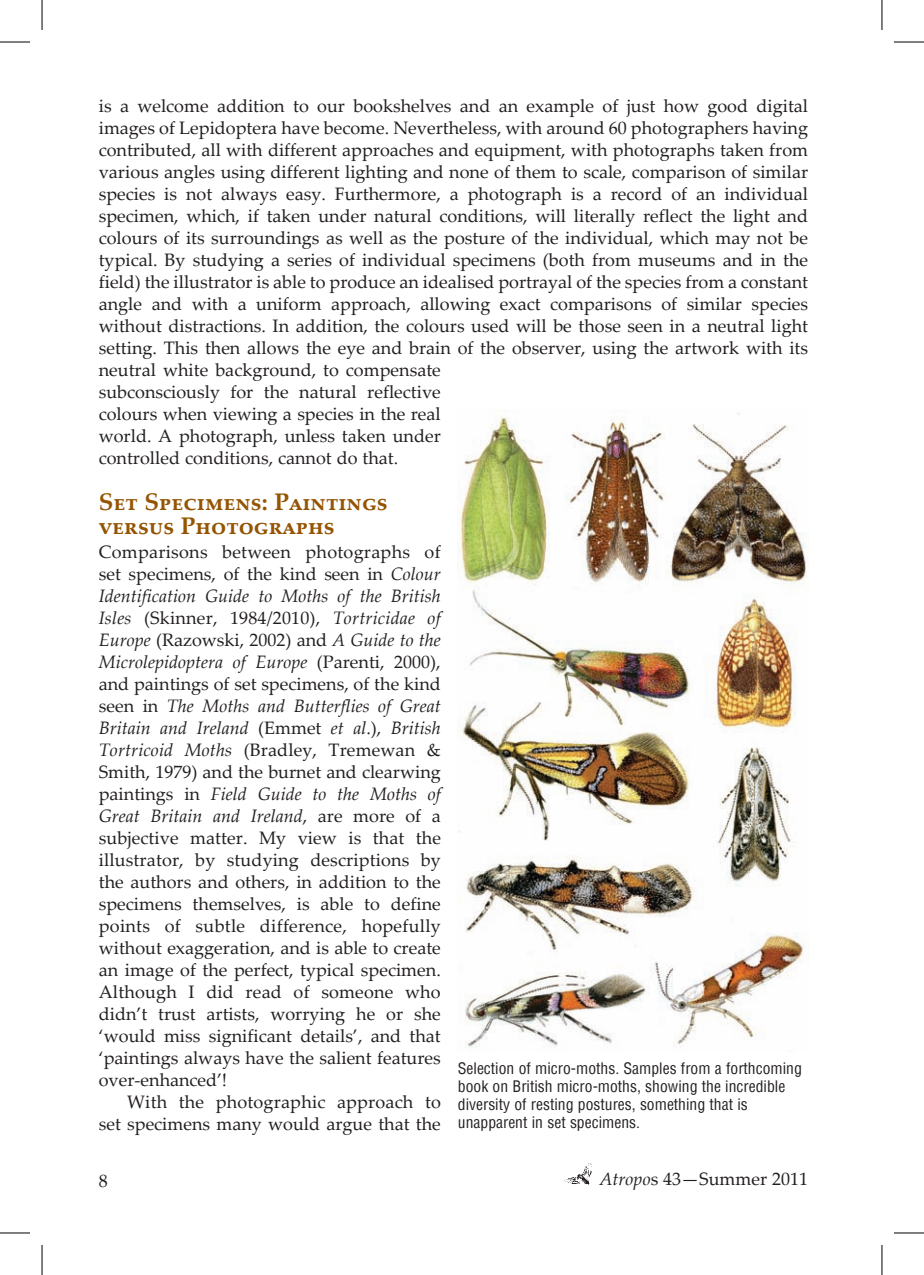
<style>
.page{position:relative;width:924px;height:1275px;background:#fff}
.page>*{position:absolute;margin:0;border:0;box-sizing:border-box;transform-origin:0 0}
.t1{font:700 24px/24px "Palatino Linotype";color:#945402}
.t2{font:18px/22px "Palatino Linotype";color:#231f20}
.t3{font:condensed 15.6px/18px "Helvetica";color:#231f20}
.s1{font-style:italic}
</style>
<div class="page">
<img style="left:564px;top:1163px;width:28px;height:22px">
<img style="left:457px;top:410px;width:350px;height:638px">
<hr style="left:0;top:42px;width:30px;height:1px;background:#000">
<hr style="left:893px;top:42px;width:30px;height:1px;background:#000">
<hr style="left:0;top:1232px;width:30px;height:1px;background:#000">
<hr style="left:893px;top:1232px;width:30px;height:1px;background:#000">
<hr style="left:42px;top:0;width:1px;height:30px;background:#000">
<hr style="left:42px;top:1245px;width:1px;height:30px;background:#000">
<hr style="left:881px;top:0;width:1px;height:30px;background:#000">
<hr style="left:881px;top:1245px;width:1px;height:30px;background:#000">
<p class="t2" style="left:99px;top:94px;width:710px">is a welcome addition to our bookshelves and an example of just how good digital images of Lepidoptera have become. Nevertheless, with around 60 photographers having contributed, all with different approaches and equipment, with photographs taken from various angles using different lighting and none of them to scale, comparison of similar species is not always easy. Furthermore, a photograph is a record of an individual specimen, which, if taken under natural conditions, will literally reflect the light and colours of its surroundings as well as the posture of the individual, which may not be typical. By studying a series of individual specimens (both from museums and in the field) the illustrator is able to produce an idealised portrayal of the species from a constant angle and with a uniform approach, allowing exact comparisons of similar species without distractions. In addition, the colours used will be those seen in a neutral light setting. This then allows the eye and brain of the observer, using the artwork with its neutral white background, to compensate<br>subconsciously for the natural reflective<br>colours when viewing a species in the real<br>world. A photograph, unless taken under<br>controlled conditions, cannot do that.</p>
<h1 class="t1" style="left:99px;top:489px;width:290px">Set Specimens: Paintings versus Photographs</h1>
<p class="t2" style="left:99px;top:540px;width:343px;text-align:justify">Comparisons between photographs of set specimens, of the kind seen in <span class="s1">Colour Identification Guide to Moths of the British Isles</span> (Skinner, 1984/2010), <span class="s1">Tortricidae of Europe</span> (Razowski, 2002) and <span class="s1">A Guide to the Microlepidoptera of Europe</span> (Parenti, 2000), and paintings of set specimens, of the kind seen in <span class="s1">The Moths and Butterflies of Great Britain and Ireland</span> (Emmet <span class="s1">et al</span>.), <span class="s1">British Tortricoid Moths</span> (Bradley, Tremewan &amp; Smith, 1979) and the burnet and clearwing paintings in <span class="s1">Field Guide to the Moths of Great Britain and Ireland</span>, are more of a subjective matter. My view is that the illustrator, by studying descriptions by the authors and others, in addition to the specimens themselves, is able to define points of subtle difference, hopefully without exaggeration, and is able to create an image of the perfect, typical specimen.<br>Although I did read of someone who didn’t trust artists, worrying he or she ‘would miss significant details’, and that ‘paintings always have the salient features over-enhanced’!</p>
<p class="t2" style="left:99px;top:1090px;width:343px;text-align:right">With the photographic approach to<br>set specimens many would argue that the</p>
<p class="t3" style="left:457px;top:1059px;width:345px">Selection of micro-moths. Samples from a forthcoming book on British micro-moths, showing the incredible diversity of resting postures, something that is unapparent in set specimens.</p>
<p class="t2" style="left:99px;top:1168px;width:10px">8</p>
<p class="t2" style="left:599px;top:1167px;width:210px"><span class="s1">Atropo</span>s 43—Summer 2011</p>
</div>
